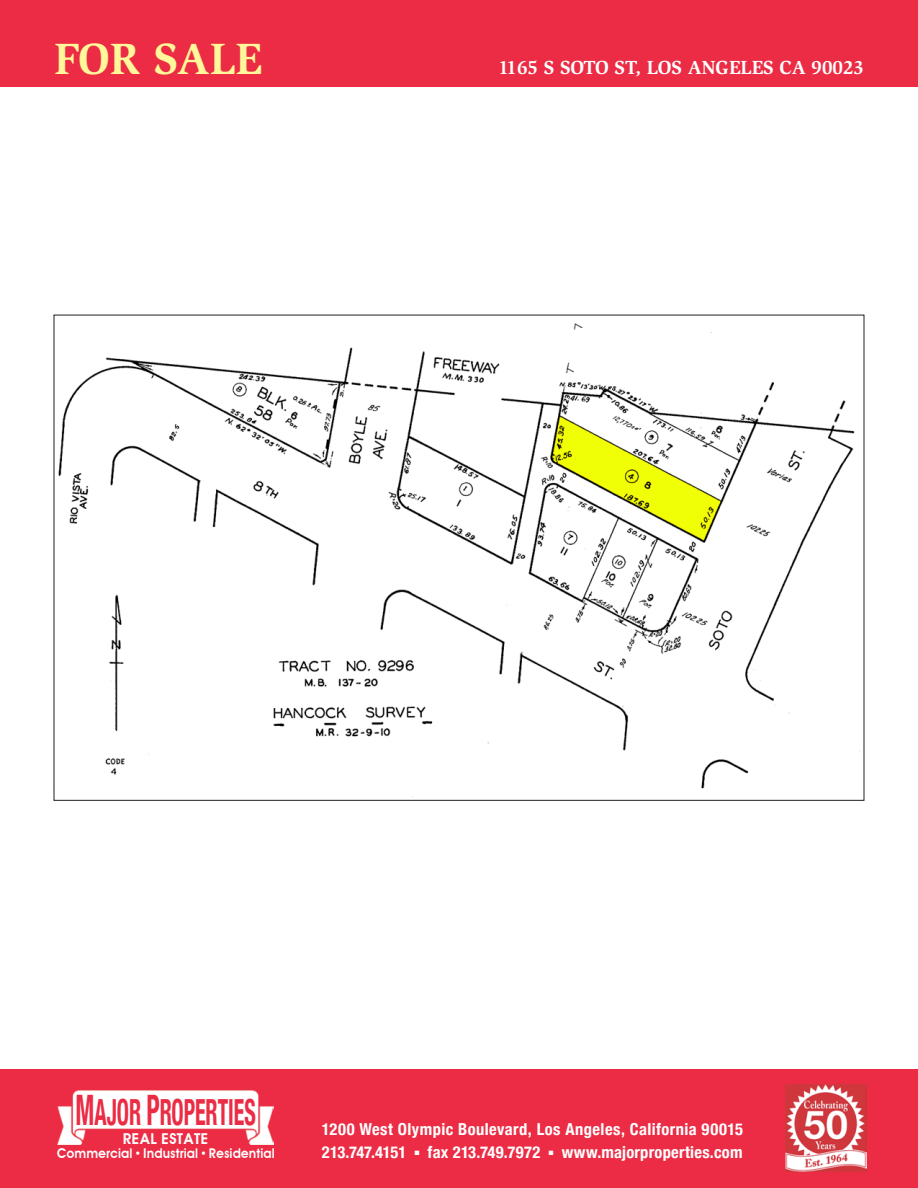
<style>
.page{position:relative;width:918px;height:1188px;background:#fff}
.page>*{position:absolute;margin:0;border:0;box-sizing:border-box;transform-origin:0 0}
.t1{font:700 45px "Slimbach";color:#fff79a}
.t2{font:700 condensed 36px "Helvetica Neue";letter-spacing:-.005em;color:#eb2c44;scale:.61 1}
.t3{font:700 19.5px "Slimbach";color:#fff}
.t4{font:700 condensed 16.5px/22.5px "Helvetica Neue";letter-spacing:.025em;color:#fff}
.t5{font:600 15px "Avant Garde";color:#fff}
.t6{font:600 13.5px "Avant Garde";letter-spacing:.005em;color:#fff;scale:.93 1}
.t7{font:6px "Monotype Sorts";color:#fff}
.s1{font-size:42px}
</style>
<div class="page">
<div style="left:0;top:0;width:918px;height:86px;background:#eb2c44"></div>
<div style="left:0;top:1069px;width:918px;height:119px;background:#eb2c44"></div>
<img style="left:786px;top:1085px;width:80px;height:86px">
<img style="left:58px;top:1090px;width:216px;height:54px">
<img style="left:58px;top:323px;width:802px;height:474px">
<h1 class="t1" style="left:54px;top:32px;width:210px">FOR SALE</h1>
<p class="t3" style="left:499px;top:56px;width:367px">1165 S SOTO ST, LOS ANGELES CA 90023</p>
<h2 class="t2" style="left:75px;top:1082px;width:297px"><span class="s1">M</span>AJOR <span class="s1">P</span>ROPERTIES</h2>
<p class="t4" style="left:322px;top:1117px;width:423px">1200 West Olympic Boulevard, Los Angeles, California 90015<br>213.747.4151</p>
<p class="t5" style="left:123px;top:1130px;width:87px">REAL ESTATE</p>
<p class="t7" style="left:415px;top:1150px;width:6px">n</p>
<p class="t4" style="left:428px;top:1140px;width:114px">fax 213.749.7972</p>
<p class="t7" style="left:549px;top:1150px;width:6px">n</p>
<p class="t6" style="left:57px;top:1145px;width:236px">Commercial • Industrial • Residential</p>
<p class="t4" style="left:562px;top:1140px;width:182px">www.majorproperties.com</p>
</div>
